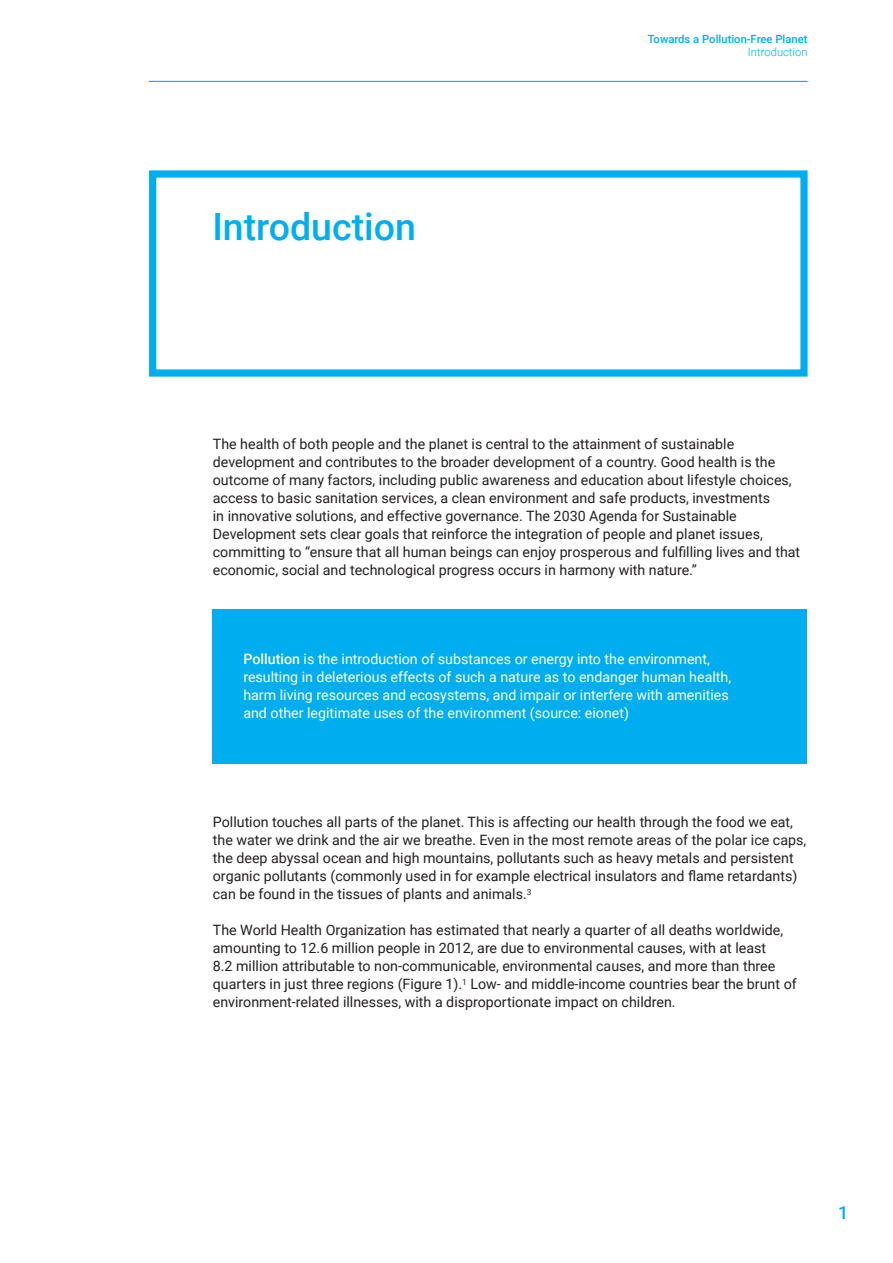
<style>
.page{position:relative;width:893px;height:1263px;background:#fff}
.page>*{position:absolute;margin:0;border:0;box-sizing:border-box;transform-origin:0 0}
.t1{font:500 37.5px "Roboto";color:#00aeef}
.t2{font:500 18px "Roboto";color:#00aeef}
.t3{font:14.25px/18px "Roboto";color:#231f20}
.t4{font:14.25px/18px "Roboto";color:#fff}
.t5{font:500 11.25px "Roboto";color:#00aeef}
.t6{font:300 11.25px "Roboto";color:#00aeef}
.s1{font-weight:500}
</style>
<div class="page">
<hr style="left:149px;top:81px;width:659px;height:1px;background:#00aeef">
<div style="left:149px;top:170px;width:659px;height:207px;border:7px solid #00aeef"></div>
<div style="left:213px;top:610px;width:594px;height:154px;background:#00aeef"></div>
<p class="t1" style="left:212px;top:200px;width:205px">Introduction</p>
<p class="t5" style="left:648px;top:31px;width:161px">Towards a Pollution-Free Planet</p>
<p class="t6" style="left:748px;top:44px;width:61px">Introduction</p>
<p class="t3" style="left:213px;top:435px;width:589px">The health of both people and the planet is central to the attainment of sustainable development and contributes to the broader development of a country. Good health is the outcome of many factors, including public awareness and education about lifestyle choices, access to basic sanitation services, a clean environment and safe products, investments<br>in innovative solutions, and effective governance. The 2030 Agenda for Sustainable Development sets clear goals that reinforce the integration of people and planet issues, committing to “ensure that all human beings can enjoy prosperous and fulfilling lives and that economic, social and technological progress occurs in harmony with nature.”</p>
<p class="t4" style="left:243px;top:649px;width:489px"><span class="s1">Pollution</span> is the introduction of substances or energy into the environment, resulting in deleterious effects of such a nature as to endanger human health, harm living resources and ecosystems, and impair or interfere with amenities</p>
<p class="t4" style="left:243px;top:703px;width:387px">and other legitimate uses of the environment (source: eionet)</p>
<p class="t3" style="left:213px;top:813px;width:595px">Pollution touches all parts of the planet. This is affecting our health through the food we eat, the water we drink and the air we breathe. Even in the most remote areas of the polar ice caps, the deep abyssal ocean and high mountains, pollutants such as heavy metals and persistent organic pollutants (commonly used in for example electrical insulators and flame retardants) can be found in the tissues of plants and animals.<sup>3</sup></p>
<p class="t3" style="left:213px;top:921px;width:585px">The World Health Organization has estimated that nearly a quarter of all deaths worldwide, amounting to 12.6 million people in 2012, are due to environmental causes, with at least<br>8.2 million attributable to non-communicable, environmental causes, and more than three quarters in just three regions (Figure 1).<sup>1</sup> Low- and middle-income countries bear the brunt of environment-related illnesses, with a disproportionate impact on children.</p>
<p class="t2" style="left:838px;top:1200px;width:12px">1</p>
</div>
